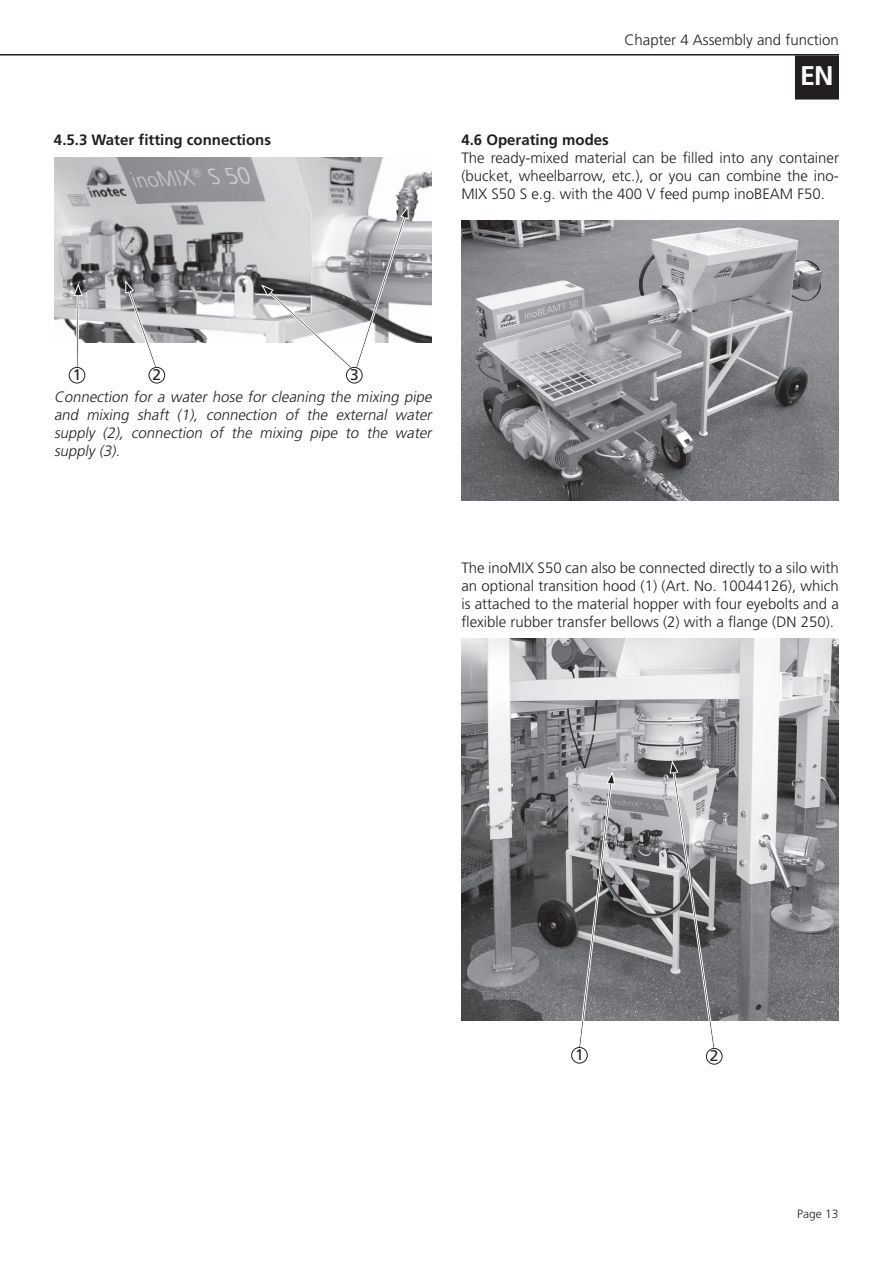
<style>
.page{position:relative;width:893px;height:1263px;background:#fff}
.page>*{position:absolute;margin:0;border:0;box-sizing:border-box;transform-origin:0 0}
.t1{font:700 27px "Frutiger LT Std";color:#fff}
.t2{font:15.45px "Frutiger LT Std";color:#231f20}
.t3{font:300 15px/18px "Frutiger LT Std";color:#231f20;text-align:justify}
.t4{font:italic 300 15px/18px "Frutiger LT Std";color:#231f20;text-align:justify}
.t5{font:700 15px "Frutiger LT Std";color:#231f20}
.t6{font:300 12px "Frutiger LT Std";color:#231f20}
</style>
<div class="page">
<hr style="left:0;top:54px;width:839px;height:2px;background:#231f20">
<div style="left:796px;top:57px;width:41px;height:41px;background:#231f20"></div>
<div style="left:795px;top:56px;width:44px;height:44px;border:3px solid #231f20"></div>
<img style="left:54px;top:157px;width:378px;height:185px">
<svg style="left:73px;top:282px;width:10px;height:86px"></svg>
<div style="left:69px;top:367px;width:16px;height:16px;border:1px solid #231f20;border-radius:50%"></div>
<svg style="left:125px;top:279px;width:32px;height:90px"></svg>
<div style="left:149px;top:367px;width:16px;height:16px;border:1px solid #231f20;border-radius:50%"></div>
<svg style="left:261px;top:205px;width:148px;height:165px"></svg>
<div style="left:346px;top:367px;width:17px;height:16px;border:1px solid #231f20;border-radius:50%"></div>
<img style="left:461px;top:220px;width:378px;height:281px">
<img style="left:461px;top:639px;width:378px;height:382px">
<svg style="left:578px;top:771px;width:38px;height:277px;background:#949497"></svg>
<div style="left:571px;top:1047px;width:17px;height:16px;border:1px solid #231f20;border-radius:50%"></div>
<svg style="left:669px;top:759px;width:47px;height:291px;background:#999a9c"></svg>
<div style="left:706px;top:1048px;width:17px;height:17px;border:1px solid #231f20;border-radius:50%"></div>
<p class="t5" style="left:54px;top:131px;width:218px">4.5.3 Water fitting connections</p>
<p class="t3" style="left:624px;top:31px;width:216px">Chapter 4 Assembly and function</p>
<h1 class="t1" style="left:800px;top:60px;width:35px">EN</h1>
<p class="t5" style="left:461px;top:131px;width:149px">4.6 Operating modes</p>
<p class="t3" style="left:461px;top:149px;width:379px">The ready-mixed material can be filled into any container (bucket, wheelbarrow, etc.), or you can combine the ino-MIX S50 S e.g. with the 400 V feed pump inoBEAM F50.</p>
<p class="t2" style="left:73px;top:366px;width:10px">1</p>
<p class="t2" style="left:153px;top:366px;width:10px">2</p>
<p class="t2" style="left:350px;top:366px;width:10px">3</p>
<p class="t4" style="left:54px;top:388px;width:382px">Connection for a water hose for cleaning the mixing pipe and mixing shaft (1), connection of the external water supply (2), connection of the mixing pipe to the water supply (3).</p>
<p class="t3" style="left:461px;top:559px;width:379px">The inoMIX S50 can also be connected directly to a silo with an optional transition hood (1) (Art. No. 10044126), which is attached to the material hopper with four eyebolts and a flexible rubber transfer bellows (2) with a flange (DN 250).</p>
<p class="t2" style="left:575px;top:1046px;width:10px">1</p>
<p class="t2" style="left:710px;top:1047px;width:10px">2</p>
<p class="t6" style="left:797px;top:1207px;width:43px">Page 13</p>
</div>
